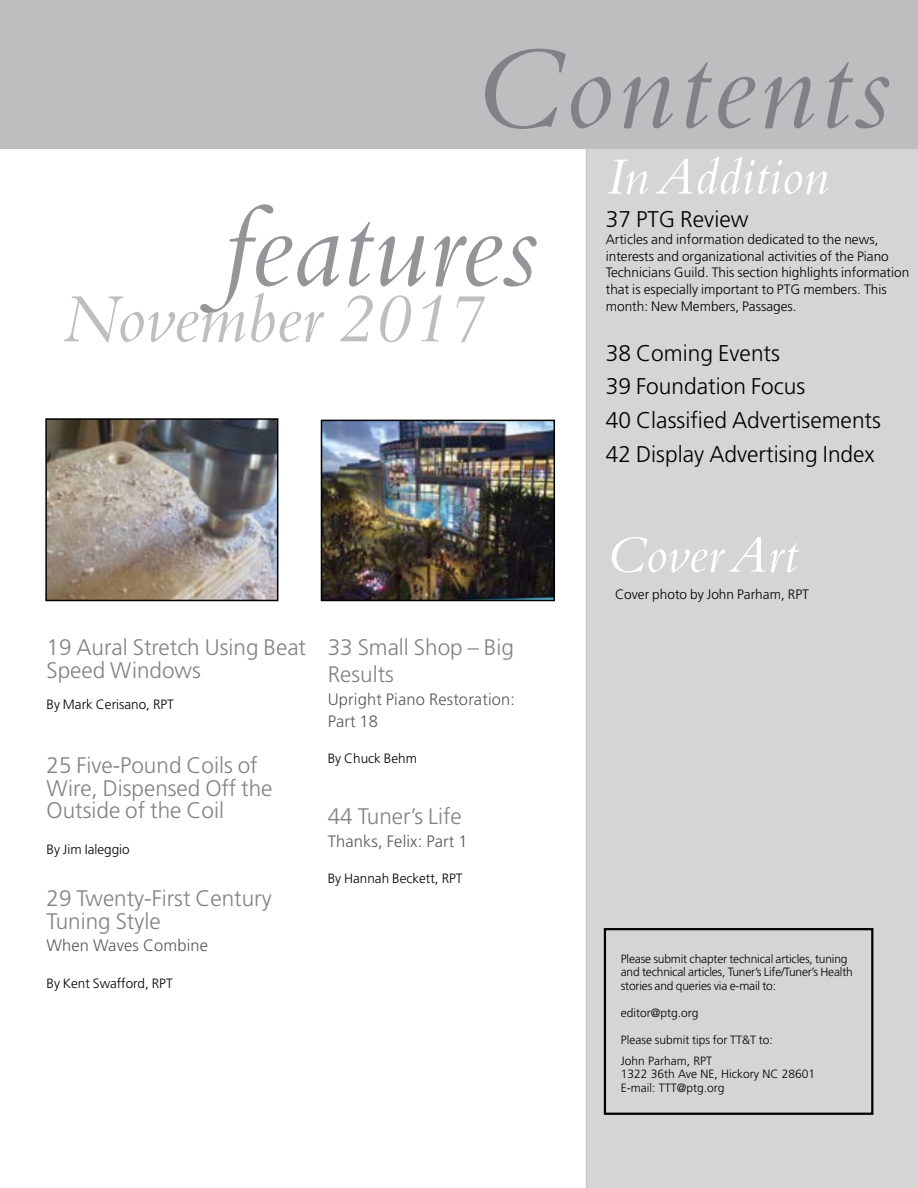
<style>
.page{position:relative;width:918px;height:1188px;background:#fff}
.page>*{position:absolute;margin:0;border:0;box-sizing:border-box;transform-origin:0 0}
.t1{font:italic 123px "Bembo";letter-spacing:.025em;color:#808285}
.t2{font:italic 120px "Bembo";color:#939598}
.t3{font:italic 72px "Bembo";color:#bcbec0}
.t4{font:italic 54.6px "Bembo";color:#fff}
.t5{font:300 22.65px/33.6px "Frutiger";color:#000}
.t6{font:300 22.5px/22.5px "Frutiger";color:#808285}
.t7{font:300 16.5px/22.5px "Frutiger";letter-spacing:.01em;color:#58595b}
.t8{font:300 13.65px/16.6px "Frutiger";color:#000}
.t9{font:300 13.5px "Frutiger";color:#000}
.t10{font:300 12px/13.5px "Frutiger";letter-spacing:-.015em;color:#000}
</style>
<div class="page">
<img style="left:324px;top:423px;width:228px;height:175px">
<div style="left:321px;top:420px;width:234px;height:181px;border:2px solid #000"></div>
<div style="left:586px;top:149px;width:332px;height:1039px;background:#d5d5d5"></div>
<div style="left:0;top:0;width:918px;height:149px;background:#bcbec0"></div>
<div style="left:604px;top:928px;width:269px;height:187px;border:2px solid #000"></div>
<img style="left:48px;top:421px;width:227px;height:177px">
<div style="left:45px;top:418px;width:233px;height:183px;border:2px solid #000"></div>
<h1 class="t1" style="left:472px;top:16px;width:420px">Contents</h1>
<h2 class="t2" style="left:223px;top:177px;width:316px">features</h2>
<h3 class="t3" style="left:61px;top:276px;width:424px">November 2017</h3>
<h3 class="t6" style="left:46px;top:636px;width:261px">19 Aural Stretch Using Beat<br>Speed Windows</h3>
<p class="t9" style="left:46px;top:697px;width:129px">By Mark Cerisano, RPT</p>
<h3 class="t6" style="left:46px;top:754px;width:227px">25 Five-Pound Coils of<br>Wire, Dispensed Off the<br>Outside of the Coil</h3>
<p class="t9" style="left:46px;top:842px;width:85px">By Jim Ialeggio</p>
<h3 class="t6" style="left:46px;top:888px;width:227px">29 Twenty-First Century<br>Tuning Style</h3>
<p class="t7" style="left:46px;top:935px;width:163px">When Waves Combine</p>
<p class="t9" style="left:46px;top:975px;width:128px">By Kent Swafford, RPT</p>
<h3 class="t6" style="left:328px;top:634px;width:188px;line-height:27px">33 Small Shop – Big<br>Results</h3>
<p class="t7" style="left:328px;top:688px;width:189px">Upright Piano Restoration:<br>Part 18</p>
<p class="t9" style="left:328px;top:751px;width:91px">By Chuck Behm</p>
<h3 class="t6" style="left:328px;top:805px;width:136px">44 Tuner’s Life</h3>
<p class="t7" style="left:328px;top:830px;width:141px">Thanks, Felix: Part 1</p>
<p class="t9" style="left:328px;top:871px;width:137px">By Hannah Beckett, RPT</p>
<h3 class="t4" style="left:606px;top:144px;width:224px">In Addition</h3>
<h3 class="t5" style="left:606px;top:203px;width:144px">37 PTG Review</h3>
<p class="t8" style="left:606px;top:231px;width:305px">Articles and information dedicated to the news, interests and organizational activities of the Piano Technicians Guild. This section highlights information that is especially important to PTG members. This month: New Members, Passages.</p>
<h3 class="t5" style="left:606px;top:337px;width:277px">38 Coming Events<br>39 Foundation Focus<br>40 Classified Advertisements<br>42 Display Advertising Index</h3>
<h3 class="t4" style="left:606px;top:523px;width:193px">Cover Art</h3>
<p class="t8" style="left:615px;top:586px;width:195px">Cover photo by John Parham, RPT</p>
<p class="t10" style="left:621px;top:952px;width:234px">Please submit chapter technical articles, tuning and technical articles, Tuner’s Life/Tuner’s Health stories and queries via e-mail to:</p>
<p class="t10" style="left:621px;top:1006px;width:79px">editor@ptg.org</p>
<p class="t10" style="left:621px;top:1029px;width:153px;line-height:21px">Please submit tips for TT&amp;T to:<br>John Parham, RPT</p>
<p class="t10" style="left:621px;top:1068px;width:196px">1322 36th Ave NE, Hickory NC 28601<br>E-mail: TTT@ptg.org</p>
</div>
